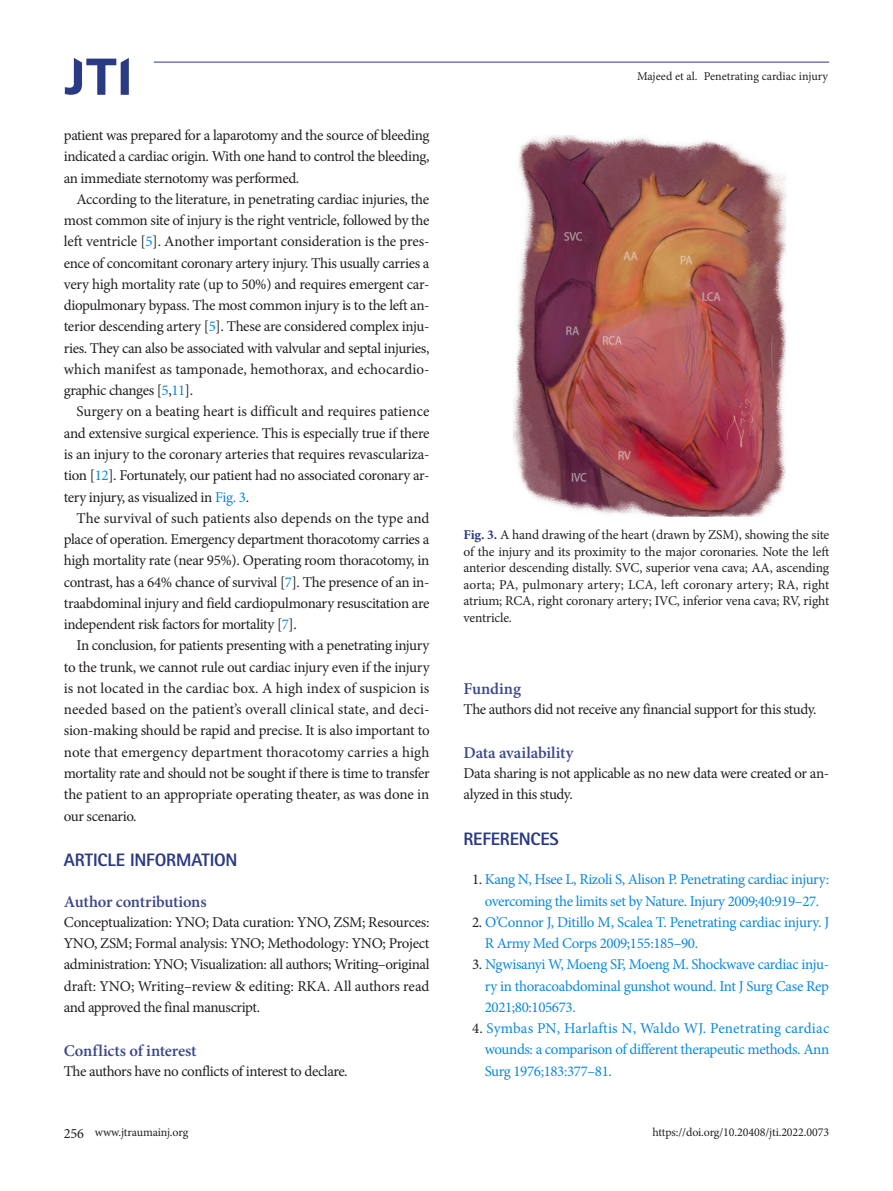
<style>
.page{position:relative;width:893px;height:1191px;background:#fff}
.page>*{position:absolute;margin:0;border:0;box-sizing:border-box;transform-origin:0 0}
.body-title{font:800 18px "Rotis Sans Serif Std";letter-spacing:-.01em;color:#2a3a83}
.body-sub-title{font:600 16.5px "Minion Pro";letter-spacing:-.01em;color:#3d488b}
.body{font:15px/21.3px "Minion Pro";letter-spacing:-.025em;color:#231f20;text-align:justify}
.ref{font:15px/21.3px "Minion Pro";letter-spacing:-.025em;color:#0b88de;text-align:justify}
.fig-caption{font:13.5px/16.5px "Minion Pro";letter-spacing:-.01em;color:#231f20;text-align:justify}
.t1{font:12px "Minion Pro";letter-spacing:-.01em;color:#231f20}
.s1{color:#0b88de}
.s2{font-weight:700;color:#2a3a83}
.s3{color:#231f20}
.s4{font-size:14.25px}
</style>
<div class="page">
<img style="left:513px;top:135px;width:273px;height:382px">
<hr style="left:154px;top:62px;width:675px;height:1px;background:#2a3a83">
<svg style="left:65px;top:58px;width:64px;height:37px"></svg>
<p class="body" style="left:64px;top:125px;width:367px">patient was prepared for a laparotomy and the source of bleeding indicated a cardiac origin. With one hand to control the bleeding, an immediate sternotomy was performed.</p>
<p class="body" style="left:64px;top:188px;width:367px;text-indent:13px">According to the literature, in penetrating cardiac injuries, the most common site of injury is the right ventricle, followed by the left ventricle [<span class="s1">5</span>]. Another important consideration is the pres&shy;ence of concomitant coronary artery injury. This usually carries a very high mortality rate (up to 50%) and requires emergent car&shy;diopulmonary bypass. The most common injury is to the left an&shy;terior descending artery [<span class="s1">5</span>]. These are considered complex inju&shy;ries. They can also be associated with valvular and septal injuries, which manifest as tamponade, hemothorax, and echocardio&shy;graphic changes [<span class="s1">5</span>,<span class="s1">11</span>].</p>
<p class="body" style="left:64px;top:401px;width:367px;text-indent:13px">Surgery on a beating heart is difficult and requires patience and extensive surgical experience. This is especially true if there is an injury to the coronary arteries that requires revasculariza&shy;tion [<span class="s1">12</span>]. Fortunately, our patient had no associated coronary ar&shy;tery injury, as visualized in <span class="s1">Fig. 3</span>.</p>
<p class="body" style="left:64px;top:507px;width:367px;text-indent:13px">The survival of such patients also depends on the type and place of operation. Emergency department thoracotomy carries a high mortality rate (near 95%). Operating room thoracotomy, in contrast, has a 64% chance of survival [<span class="s1">7</span>]. The presence of an in&shy;traabdominal injury and field cardiopulmonary resuscitation are independent risk factors for mortality [<span class="s1">7</span>].</p>
<p class="body" style="left:64px;top:635px;width:367px;text-indent:13px">In conclusion, for patients presenting with a penetrating injury to the trunk, we cannot rule out cardiac injury even if the injury is not located in the cardiac box. A high index of suspicion is needed based on the patient’s overall clinical state, and deci&shy;sion-making should be rapid and precise. It is also important to note that emergency department thoracotomy carries a high mortality rate and should not be sought if there is time to transfer the patient to an appropriate operating theater, as was done in our scenario.</p>
<p class="body-title" style="left:64px;top:848px;width:175px">ARTICLE INFORMATION</p>
<p class="body-sub-title" style="left:64px;top:890px;width:144px">Author contributions</p>
<p class="body" style="left:64px;top:911px;width:367px">Conceptualization: YNO; Data curation: YNO, ZSM; Resources:<br>YNO, ZSM; Formal analysis: YNO; Methodology: YNO; Project administration: YNO; Visualization: all authors; Writing–original draft: YNO; Writing–review &amp; editing: RKA. All authors read and approved the final manuscript.</p>
<p class="body-sub-title" style="left:64px;top:1039px;width:134px">Conflicts of interest</p>
<p class="body" style="left:64px;top:1060px;width:285px">The authors have no conflicts of interest to declare.</p>
<p class="t1" style="left:637px;top:69px;width:192px">Majeed et al. Penetrating cardiac injury</p>
<p class="fig-caption" style="left:463px;top:527px;width:367px"><span class="s2">Fig. 3.</span> A hand drawing of the heart (drawn by ZSM), showing the site of the injury and its proximity to the major coronaries. Note the left anterior descending distally. SVC, superior vena cava; AA, ascending aorta; PA, pulmonary artery; LCA, left coronary artery; RA, right atrium; RCA, right coronary artery; IVC, inferior vena cava; RV, right ventricle.</p>
<p class="body-sub-title" style="left:463px;top:677px;width:59px">Funding</p>
<p class="body" style="left:463px;top:699px;width:355px">The authors did not receive any financial support for this study.</p>
<p class="body-sub-title" style="left:463px;top:741px;width:111px">Data availability</p>
<p class="body" style="left:463px;top:762px;width:367px">Data sharing is not applicable as no new data were created or an&shy;alyzed in this study.</p>
<p class="body-title" style="left:463px;top:827px;width:97px">REFERENCES</p>
<p class="ref" style="left:472px;top:869px;width:359px;text-align:center"><span class="s3">1.</span> Kang N, Hsee L, Rizoli S, Alison P. Penetrating cardiac injury: overcoming the limits set by Nature. Injury 2009;40:919–27.</p>
<p class="ref" style="left:485px;top:911px;width:346px;text-indent:-13px"><span class="s3">2.</span> O’Connor J, Ditillo M, Scalea T. Penetrating cardiac injury. J<br>R Army Med Corps 2009;155:185–90.</p>
<p class="ref" style="left:485px;top:954px;width:346px;text-indent:-13px"><span class="s3">3.</span> Ngwisanyi W, Moeng SF, Moeng M. Shockwave cardiac inju&shy;ry in thoracoabdominal gunshot wound. Int J Surg Case Rep 2021;80:105673.</p>
<p class="ref" style="left:485px;top:1017px;width:346px;text-indent:-13px"><span class="s3">4.</span> Symbas PN, Harlaftis N, Waldo WJ. Penetrating cardiac wounds: a comparison of different therapeutic methods. Ann Surg 1976;183:377–81.</p>
<p class="t1" style="left:64px;top:1124px;width:126px"><span class="s4">256</span> www.jtraumainj.org</p>
<p class="t1" style="left:652px;top:1124px;width:178px">https://doi.org/10.20408/jti.2022.0073</p>
</div>
